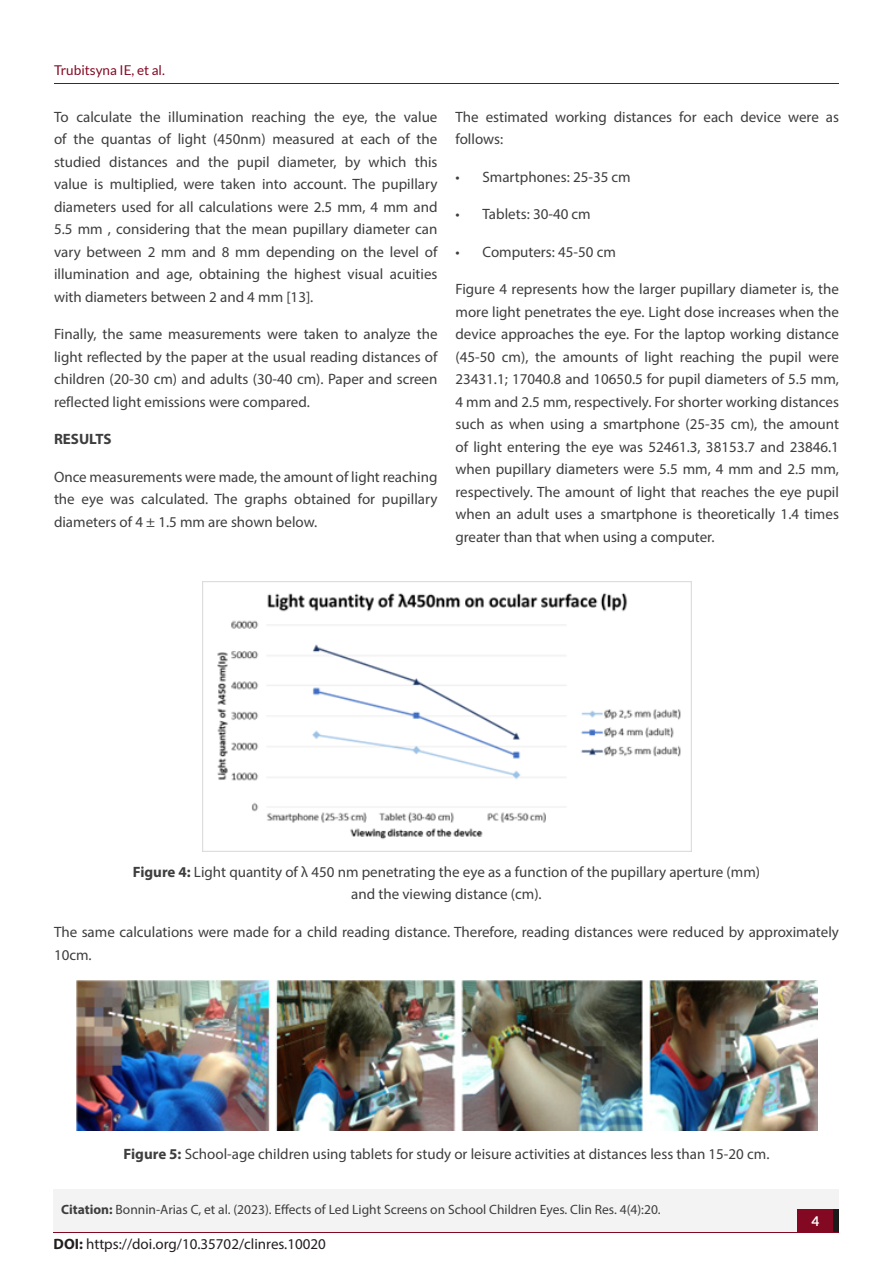
<style>
.page{position:relative;width:893px;height:1263px;background:#fff}
.page>*{position:absolute;margin:0;border:0;box-sizing:border-box;transform-origin:0 0}
.t1{font:15px/22.5px "Myriad Pro";color:#3e3e3f;text-align:justify}
.t2{font:15px "Myriad Pro";color:#231f20}
.t3{font:700 15px "Myriad Pro";color:#3e3e3f}
.t4{font:13.5px "Myriad Pro";color:#3e3e3f}
.t5{font:13.5px "Lato";color:#830923}
.t6{font:700 13.5px "Lato";color:#fff}
.s1{font-weight:700}
</style>
<div class="page">
<hr style="left:54px;top:84px;width:785px;height:1px;background:#830923">
<div style="left:54px;top:1211px;width:785px;height:22px;background:#f3f3f4"></div>
<div style="left:54px;top:1188px;width:785px;height:43px;background:#f3f3f4"></div>
<div style="left:798px;top:1209px;width:41px;height:22px;background:#1b1b1b"></div>
<div style="left:798px;top:1209px;width:35px;height:22px;background:#830923"></div>
<img style="left:203px;top:581px;width:488px;height:270px">
<img style="left:77px;top:981px;width:740px;height:149px">
<p class="t5" style="left:54px;top:63px;width:112px">Trubitsyna IE, et al.</p>
<p class="t1" style="left:54px;top:105px;width:385px">To calculate the illumination reaching the eye, the value of the quantas of light (450nm) measured at each of the studied distances and the pupil diameter, by which this value is multiplied, were taken into account. The pupillary diameters used for all calculations were 2.5 mm, 4 mm and 5.5 mm , considering that the mean pupillary diameter can vary between 2 mm and 8 mm depending on the level of illumination and age, obtaining the highest visual acuities with diameters between 2 and 4 mm [13].</p>
<p class="t1" style="left:54px;top:323px;width:385px">Finally, the same measurements were taken to analyze the light reflected by the paper at the usual reading distances of children (20-30 cm) and adults (30-40 cm). Paper and screen reflected light emissions were compared.</p>
<p class="t3" style="left:54px;top:429px;width:59px">RESULTS</p>
<p class="t1" style="left:54px;top:465px;width:385px">Once measurements were made, the amount of light reaching the eye was calculated. The graphs obtained for pupillary diameters of 4 ± 1.5 mm are shown below.</p>
<p class="t1" style="left:455px;top:105px;width:385px">The estimated working distances for each device were as follows:</p>
<p class="t1" style="left:455px;top:165px;width:177px">• Smartphones: 25-35 cm</p>
<p class="t1" style="left:455px;top:203px;width:137px">• Tablets: 30-40 cm</p>
<p class="t1" style="left:455px;top:240px;width:162px">• Computers: 45-50 cm</p>
<p class="t1" style="left:455px;top:278px;width:385px">Figure 4 represents how the larger pupillary diameter is, the more light penetrates the eye. Light dose increases when the device approaches the eye. For the laptop working distance (45-50 cm), the amounts of light reaching the pupil were 23431.1; 17040.8 and 10650.5 for pupil diameters of 5.5 mm, 4 mm and 2.5 mm, respectively. For shorter working distances such as when using a smartphone (25-35 cm), the amount of light entering the eye was 52461.3, 38153.7 and 23846.1 when pupillary diameters were 5.5 mm, 4 mm and 2.5 mm, respectively. The amount of light that reaches the eye pupil when an adult uses a smartphone is theoretically 1.4 times greater than that when using a computer.</p>
<p class="t1" style="left:133px;top:860px;width:629px;text-align:center"><span class="s1">Figure 4:</span> Light quantity of λ 450 nm penetrating the eye as a function of the pupillary aperture (mm) and the viewing distance (cm).</p>
<p class="t1" style="left:54px;top:921px;width:786px">The same calculations were made for a child reading distance. Therefore, reading distances were reduced by approximately<br>10cm.</p>
<p class="t1" style="left:124px;top:1142px;width:647px"><span class="s1">Figure 5:</span> School-age children using tablets for study or leisure activities at distances less than 15-20 cm.</p>
<p class="t4" style="left:61px;top:1201px;width:601px"><span class="s1">Citation:</span> Bonnin-Arias C, et al. (2023). Effects of Led Light Screens on School Children Eyes. Clin Res. 4(4):20.</p>
<p class="t2" style="left:54px;top:1235px;width:274px"><span class="s1">DOI:</span> https://doi.org/10.35702/clinres.10020</p>
<p class="t6" style="left:811px;top:1213px;width:9px">4</p>
</div>
